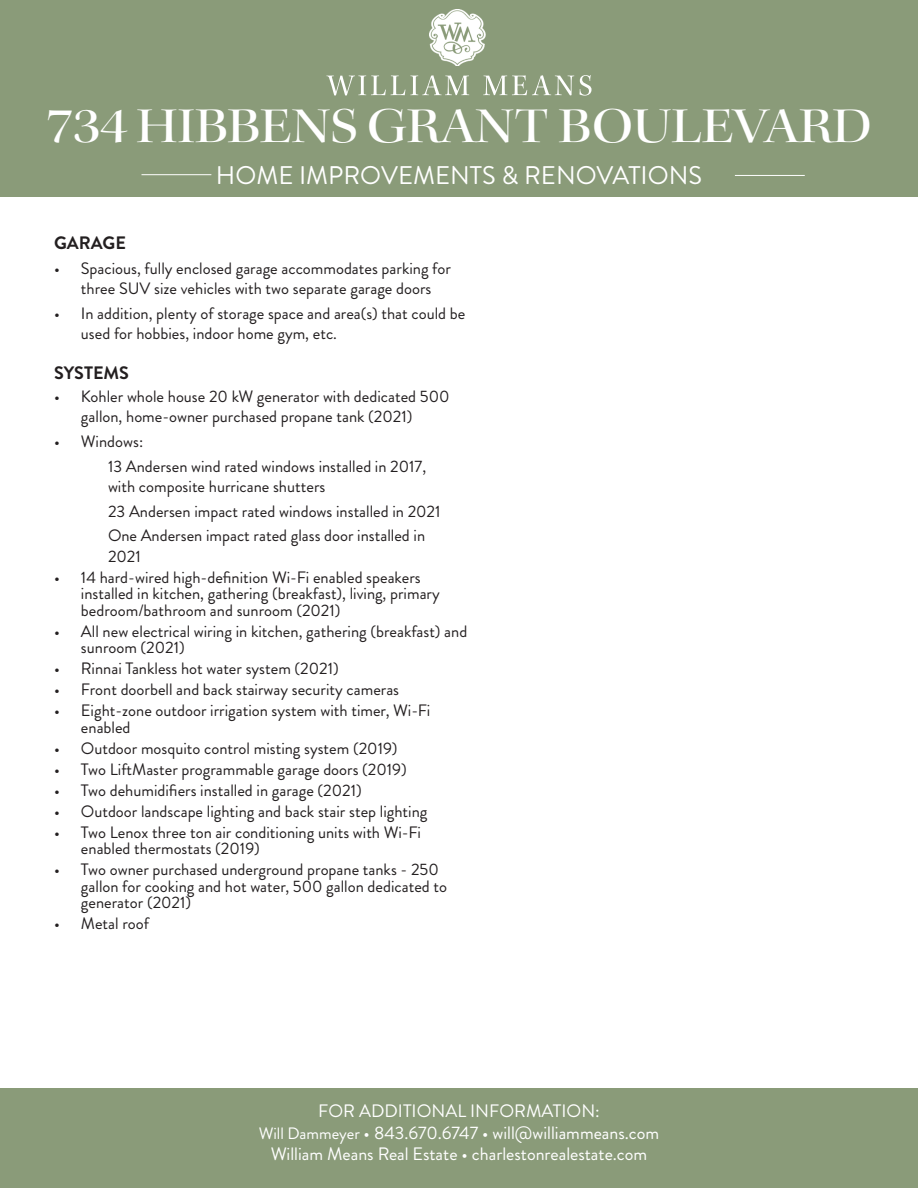
<style>
.page{position:relative;width:918px;height:1188px;background:#fff}
.page>*{position:absolute;margin:0;border:0;box-sizing:border-box;transform-origin:0 0}
.t1{font:49.5px "Kepler Std Medium Ext Disp";letter-spacing:-.005em;color:#fff}
.t2{font:25.5px "Brandon Grotesque";color:#fff}
.t3{font:18px/21.6px "Brandon Grotesque";color:#fff;text-align:center}
.t4{font:700 18px "Brandon Grotesque";color:#231f20}
.t5{font:16.5px/16.5px "Brandon Grotesque";color:#231f20}
.s1{font-size:16.5px}
</style>
<div class="page">
<div style="left:0;top:1088px;width:918px;height:100px;background:#8a9b79"></div>
<div style="left:0;top:0;width:918px;height:196px;background:#8a9b79"></div>
<hr style="left:735px;top:175px;width:70px;height:1px;background:#fff">
<hr style="left:142px;top:174px;width:69px;height:1px;background:#fff">
<svg style="left:326px;top:65px;width:266px;height:31px"></svg>
<img style="left:429px;top:9px;width:57px;height:56px">
<h1 class="t1" style="left:46px;top:98px;width:827px">734 HIBBENS GRANT BOULEVARD</h1>
<h2 class="t2" style="left:216px;top:157px;width:488px">HOME IMPROVEMENTS &amp; RENOVATIONS</h2>
<p class="t4" style="left:54px;top:230px;width:73px">GARAGE</p>
<p class="t5" style="left:54px;top:258px;width:399px;line-height:20.2px;text-align:center">• Spacious, fully enclosed garage accommodates parking for three SUV size vehicles with two separate garage doors</p>
<p class="t5" style="left:81px;top:303px;width:386px;line-height:20.2px;text-indent:-27px">• In addition, plenty of storage space and area(s) that could be used for hobbies, indoor home gym, etc.</p>
<p class="t4" style="left:54px;top:360px;width:77px">SYSTEMS</p>
<p class="t5" style="left:81px;top:386px;width:370px;line-height:20.2px;text-indent:-27px">• Kohler whole house 20 kW generator with dedicated 500 gallon, home-owner purchased propane tank (2021)</p>
<p class="t5" style="left:108px;top:429px;width:320px;line-height:24.8px;text-indent:-54px">• Windows:<br>13 Andersen wind rated windows installed in 2017,</p>
<p class="t5" style="left:108px;top:474px;width:334px;line-height:24.8px">with composite hurricane shutters<br>23 Andersen impact rated windows installed in 2021<br>One Andersen impact rated glass door installed in</p>
<p class="t5" style="left:108px;top:548px;width:34px">2021</p>
<p class="t5" style="left:81px;top:569px;width:360px;text-indent:-27px">• 14 hard-wired high-definition Wi-Fi enabled speakers installed in kitchen, gathering (breakfast), living, primary bedroom/bathroom and sunroom (2021)</p>
<p class="t5" style="left:81px;top:623px;width:388px;text-indent:-27px">• All new electrical wiring in kitchen, gathering (breakfast) and sunroom (2021)</p>
<p class="t5" style="left:54px;top:660px;width:286px">• Rinnai Tankless hot water system (2021)</p>
<p class="t5" style="left:54px;top:681px;width:347px">• Front doorbell and back stairway security cameras</p>
<p class="t5" style="left:81px;top:702px;width:351px;text-indent:-27px">• Eight-zone outdoor irrigation system with timer, Wi-Fi enabled</p>
<p class="t5" style="left:54px;top:740px;width:345px">• Outdoor mosquito control misting system (2019)</p>
<p class="t5" style="left:54px;top:761px;width:354px">• Two LiftMaster programmable garage doors (2019)</p>
<p class="t5" style="left:54px;top:782px;width:309px">• Two dehumidifiers installed in garage (2021)</p>
<p class="t5" style="left:54px;top:803px;width:375px">• Outdoor landscape lighting and back stair step lighting</p>
<p class="t5" style="left:81px;top:824px;width:342px;text-indent:-27px">• Two Lenox three ton air conditioning units with Wi-Fi enabled thermostats (2019)</p>
<p class="t5" style="left:81px;top:861px;width:368px;text-indent:-27px">• Two owner purchased underground propane tanks - 250 gallon for cooking and hot water, 500 gallon dedicated to generator (2021)</p>
<p class="t5" style="left:54px;top:915px;width:97px">• Metal roof</p>
<p class="t3" style="left:259px;top:1101px;width:402px">FOR ADDITIONAL INFORMATION:<br><span class="s1">Will Dammeyer</span> • 843.670.6747 • will@williammeans.com<br>William Means Real Estate • charlestonrealestate.com</p>
</div>
